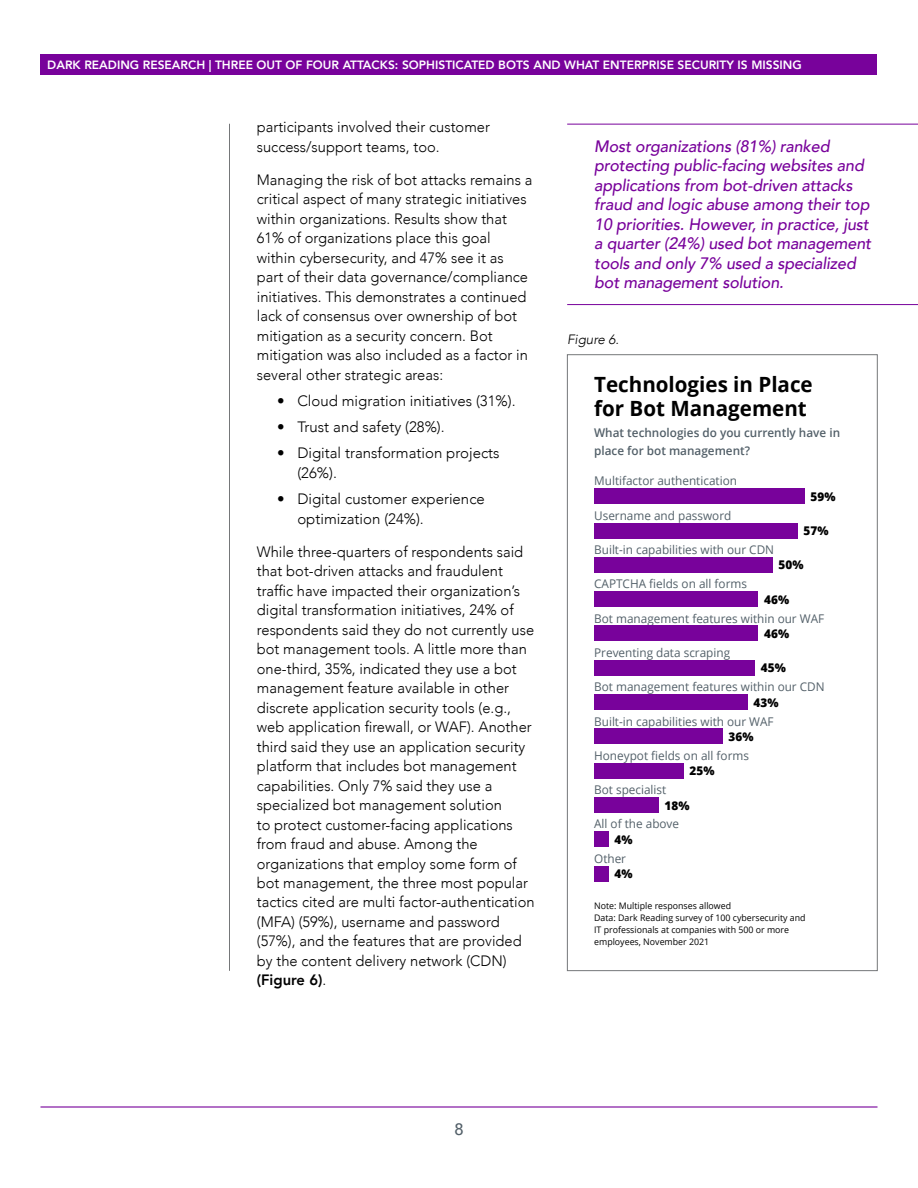
<style>
.page{position:relative;width:918px;height:1188px;background:#fff}
.page>*{position:absolute;margin:0;border:0;box-sizing:border-box;transform-origin:0 0}
.t1{font:700 21px/24px "Open Sans";color:#000}
.t2{font:italic 500 16.5px/19.5px "Avenir";letter-spacing:-.01em;color:#78029b}
.t3{font:500 16.5px "Avenir";color:#536069}
.t4{font:300 15px/19.5px "Avenir";color:#000}
.t5{font:italic 300 13.5px "Avenir";letter-spacing:-.005em;color:#000}
.t6{font:12px "Open Sans";color:#536069}
.t7{font:800 12px "Avenir";color:#fff}
.t8{font:600 12px/18px "Open Sans";color:#536069}
.t9{font:800 12px "Open Sans";letter-spacing:.01em;color:#000}
.t10{font:9px/12px "Open Sans";color:#000}
.s1{font-weight:800}
</style>
<div class="page">
<div style="left:40px;top:54px;width:838px;height:20px;background:#78029b"></div>
<hr style="left:40px;top:1106px;width:838px;height:2px;background:#78029b">
<hr style="left:229px;top:124px;width:1px;height:847px;background:#757779">
<div style="left:594px;top:489px;width:210px;height:15px;background:#78029b"></div>
<div style="left:594px;top:626px;width:164px;height:15px;background:#78029b"></div>
<div style="left:594px;top:763px;width:89px;height:15px;background:#78029b"></div>
<div style="left:594px;top:557px;width:178px;height:15px;background:#78029b"></div>
<div style="left:594px;top:695px;width:153px;height:15px;background:#78029b"></div>
<div style="left:594px;top:832px;width:14px;height:15px;background:#78029b"></div>
<div style="left:594px;top:523px;width:203px;height:15px;background:#78029b"></div>
<div style="left:594px;top:660px;width:161px;height:15px;background:#78029b"></div>
<div style="left:594px;top:798px;width:64px;height:15px;background:#78029b"></div>
<div style="left:594px;top:592px;width:164px;height:15px;background:#78029b"></div>
<div style="left:594px;top:729px;width:128px;height:15px;background:#78029b"></div>
<div style="left:594px;top:866px;width:14px;height:15px;background:#78029b"></div>
<hr style="left:567px;top:124px;width:351px;height:1px;background:#78029b">
<hr style="left:567px;top:304px;width:351px;height:1px;background:#78029b">
<p class="t7" style="left:47px;top:55px;width:756px">DARK READING RESEARCH | THREE OUT OF FOUR ATTACKS: SOPHISTICATED BOTS AND WHAT ENTERPRISE SECURITY IS MISSING</p>
<p class="t4" style="left:257px;top:117px;width:235px">participants involved their customer success/support teams, too.</p>
<p class="t4" style="left:257px;top:170px;width:277px">Managing the risk of bot attacks remains a critical aspect of many strategic initiatives within organizations. Results show that 61% of organizations place this goal within cybersecurity, and 47% see it as part of their data governance/compliance initiatives. This demonstrates a continued lack of consensus over ownership of bot mitigation as a security concern. Bot mitigation was also included as a factor in several other strategic areas:</p>
<p class="t4" style="left:277px;top:391px;width:240px">• Cloud migration initiatives (31%).</p>
<p class="t4" style="left:277px;top:417px;width:169px">• Trust and safety (28%).</p>
<p class="t4" style="left:297px;top:443px;width:204px;text-indent:-20px">• Digital transformation projects (26%).</p>
<p class="t4" style="left:297px;top:489px;width:189px;text-indent:-20px">• Digital customer experience optimization (24%).</p>
<p class="t4" style="left:257px;top:542px;width:279px">While three-quarters of respondents said that bot-driven attacks and fraudulent traffic have impacted their organization’s digital transformation initiatives, 24% of respondents said they do not currently use bot management tools. A little more than one-third, 35%, indicated they use a bot management feature available in other discrete application security tools (e.g., web application firewall, or WAF). Another third said they use an application security platform that includes bot management capabilities. Only 7% said they use a specialized bot management solution<br>to protect customer-facing applications from fraud and abuse. Among the organizations that employ some form of bot management, the three most popular tactics cited are multi factor-authentication (MFA) (59%), username and password (57%), and the features that are provided by the content delivery network (CDN) <span class="s1">(Figure 6)</span>.</p>
<p class="t2" style="left:594px;top:136px;width:278px">Most organizations (81%) ranked protecting public-facing websites and applications from bot-driven attacks fraud and logic abuse among their top 10 priorities. However, in practice, just a quarter (24%) used bot management tools and only 7% used a specialized bot management solution.</p>
<p class="t5" style="left:567px;top:332px;width:53px">Figure 6.</p>
<h1 class="t1" style="left:594px;top:372px;width:220px">Technologies in Place for Bot Management</h1>
<p class="t8" style="left:594px;top:424px;width:247px">What technologies do you currently have in place for bot management?</p>
<p class="t6" style="left:594px;top:473px;width:144px">Multifactor authentication</p>
<p class="t6" style="left:594px;top:507px;width:139px">Username and password</p>
<p class="t6" style="left:594px;top:541px;width:181px">Built-in capabilities with our CDN</p>
<p class="t9" style="left:811px;top:487px;width:27px">59%</p>
<p class="t9" style="left:803px;top:522px;width:27px">57%</p>
<p class="t6" style="left:594px;top:576px;width:154px">CAPTCHA fields on all forms</p>
<p class="t9" style="left:779px;top:556px;width:27px">50%</p>
<p class="t9" style="left:764px;top:590px;width:27px">46%</p>
<p class="t6" style="left:594px;top:610px;width:232px">Bot management features within our WAF</p>
<p class="t9" style="left:764px;top:624px;width:27px">46%</p>
<p class="t6" style="left:594px;top:644px;width:137px">Preventing data scraping</p>
<p class="t9" style="left:761px;top:659px;width:27px">45%</p>
<p class="t6" style="left:594px;top:679px;width:232px">Bot management features within our CDN</p>
<p class="t9" style="left:754px;top:693px;width:27px">43%</p>
<p class="t6" style="left:594px;top:713px;width:181px">Built-in capabilities with our WAF</p>
<p class="t9" style="left:729px;top:727px;width:27px">36%</p>
<p class="t6" style="left:594px;top:747px;width:156px">Honeypot fields on all forms</p>
<p class="t9" style="left:689px;top:762px;width:27px">25%</p>
<p class="t6" style="left:594px;top:782px;width:74px">Bot specialist</p>
<p class="t9" style="left:664px;top:796px;width:27px">18%</p>
<p class="t6" style="left:594px;top:816px;width:86px">All of the above</p>
<p class="t9" style="left:615px;top:830px;width:20px">4%</p>
<p class="t6" style="left:594px;top:850px;width:33px">Other</p>
<p class="t9" style="left:615px;top:865px;width:20px">4%</p>
<p class="t10" style="left:594px;top:900px;width:213px">Note: Multiple responses allowed<br>Data: Dark Reading survey of 100 cybersecurity and IT professionals at companies with 500 or more employees, November 2021</p>
<p class="t3" style="left:454px;top:1115px;width:11px">8</p>
</div>
